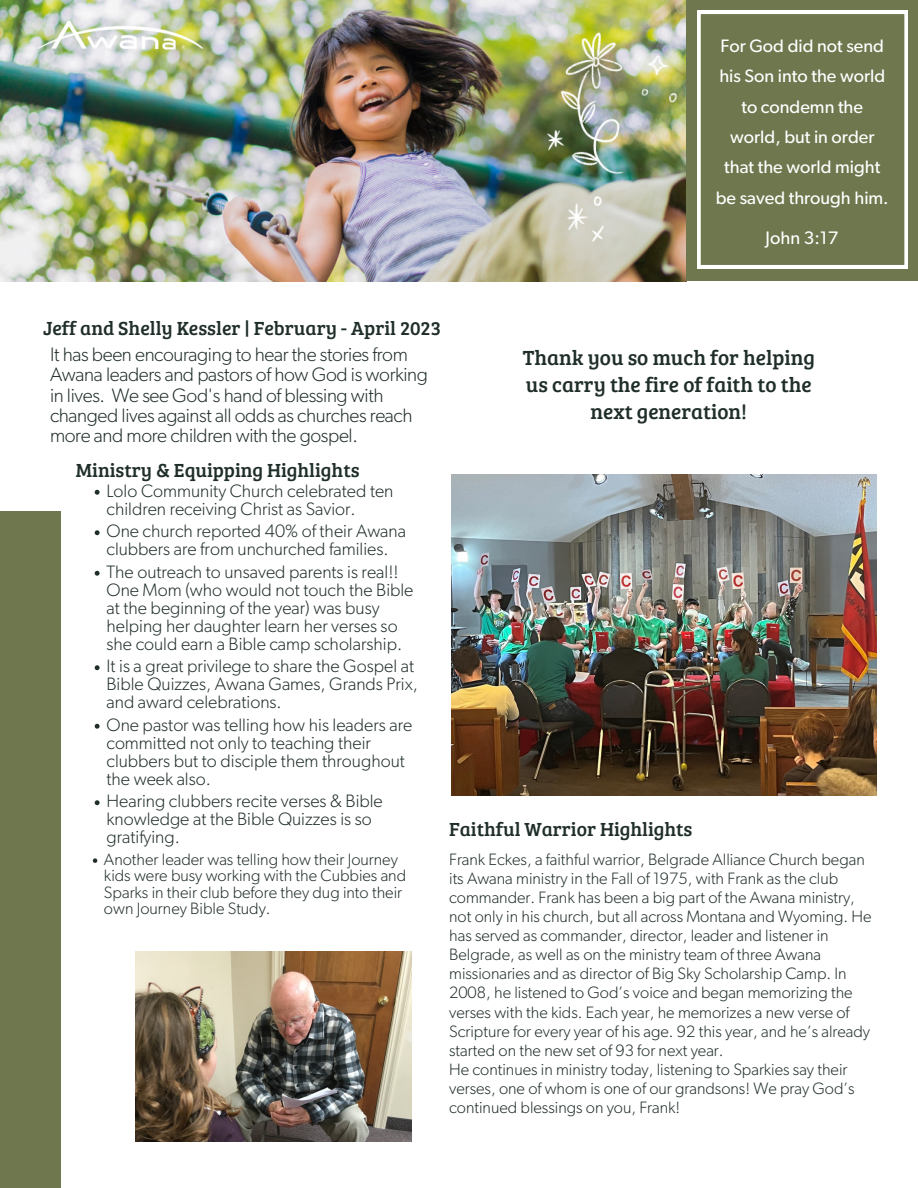
<style>
.page{position:relative;width:918px;height:1188px;background:#fff}
.page>*{position:absolute;margin:0;border:0;box-sizing:border-box;transform-origin:0 0}
.t1{font:21.15px/27px "Bree Serif";color:#202e29;text-align:center}
.t2{font:19.65px "Bree Serif";color:#202e29}
.t3{font:300 19.5px/20.2px "Gibson";letter-spacing:-.02em;color:#202e29}
.t4{font:18.15px "Gibson";color:#fff}
.t5{font:300 18px/18px "Gibson";color:#202e29}
.t6{font:18px/30.3px "Gibson";color:#fff;text-align:center}
.t7{font:300 16.5px/19.2px "Gibson";color:#202e29}
</style>
<div class="page">
<div style="left:0;top:512px;width:61px;height:676px;background:#6e774d"></div>
<img style="left:135px;top:951px;width:276px;height:191px">
<img style="left:452px;top:475px;width:424px;height:320px">
<img style="left:0;top:0;width:686px;height:281px">
<img style="left:507px;top:23px;width:180px;height:259px">
<img style="left:31px;top:13px;width:180px;height:43px">
<div style="left:686px;top:0;width:231px;height:281px;background:#6e774d"></div>
<svg style="left:697px;top:11px;width:211px;height:257px"></svg>
<svg style="left:95px;top:490px;width:5px;height:5px"></svg>
<svg style="left:95px;top:530px;width:5px;height:5px"></svg>
<svg style="left:95px;top:571px;width:5px;height:5px"></svg>
<svg style="left:95px;top:665px;width:5px;height:5px"></svg>
<svg style="left:95px;top:724px;width:5px;height:5px"></svg>
<svg style="left:95px;top:800px;width:5px;height:5px"></svg>
<svg style="left:93px;top:858px;width:4px;height:5px"></svg>
<p class="t6" style="left:716px;top:31px;width:174px">For God did not send his Son into the world to condemn the world, but in order that the world might be saved through him.</p>
<p class="t4" style="left:766px;top:229px;width:74px">John 3:17</p>
<p class="t2" style="left:43px;top:314px;width:399px">Jeff and Shelly Kessler | February - April 2023</p>
<p class="t3" style="left:50px;top:345px;width:380px">It has been encouraging to hear the stories from Awana leaders and pastors of how God is working in lives. We see God's hand of blessing with changed lives against all odds as churches reach more and more children with the gospel.</p>
<p class="t2" style="left:76px;top:456px;width:285px">Ministry &amp; Equipping Highlights</p>
<p class="t5" style="left:107px;top:483px;width:288px">Lolo Community Church celebrated ten children receiving Christ as Savior.</p>
<p class="t5" style="left:107px;top:523px;width:301px">One church reported 40% of their Awana clubbers are from unchurched families.</p>
<p class="t5" style="left:107px;top:564px;width:308px">The outreach to unsaved parents is real!!<br>One Mom (who would not touch the Bible at the beginning of the year) was busy helping her daughter learn her verses so she could earn a Bible camp scholarship.</p>
<p class="t5" style="left:107px;top:658px;width:313px">It is a great privilege to share the Gospel at<br>Bible Quizzes, Awana Games, Grands Prix, and award celebrations.</p>
<p class="t5" style="left:107px;top:717px;width:307px">One pastor was telling how his leaders are committed not only to teaching their clubbers but to disciple them throughout the week also.</p>
<p class="t5" style="left:107px;top:793px;width:278px">Hearing clubbers recite verses &amp; Bible knowledge at the Bible Quizzes is so gratifying.</p>
<p class="t7" style="left:104px;top:852px;width:304px;line-height:16.5px">Another leader was telling how their Journey kids were busy working with the Cubbies and Sparks in their club before they dug into their own Journey Bible Study.</p>
<p class="t1" style="left:523px;top:343px;width:294px">Thank you so much for helping us carry the fire of faith to the next generation!</p>
<p class="t2" style="left:449px;top:815px;width:245px">Faithful Warrior Highlights</p>
<p class="t7" style="left:449px;top:850px;width:424px">Frank Eckes, a faithful warrior, Belgrade Alliance Church began its Awana ministry in the Fall of 1975, with Frank as the club commander. Frank has been a big part of the Awana ministry, not only in his church, but all across Montana and Wyoming. He has served as commander, director, leader and listener in Belgrade, as well as on the ministry team of three Awana missionaries and as director of Big Sky Scholarship Camp. In 2008, he listened to God’s voice and began memorizing the verses with the kids. Each year, he memorizes a new verse of Scripture for every year of his age. 92 this year, and he’s already started on the new set of 93 for next year.<br>He continues in ministry today, listening to Sparkies say their verses, one of whom is one of our grandsons! We pray God’s continued blessings on you, Frank!</p>
</div>
